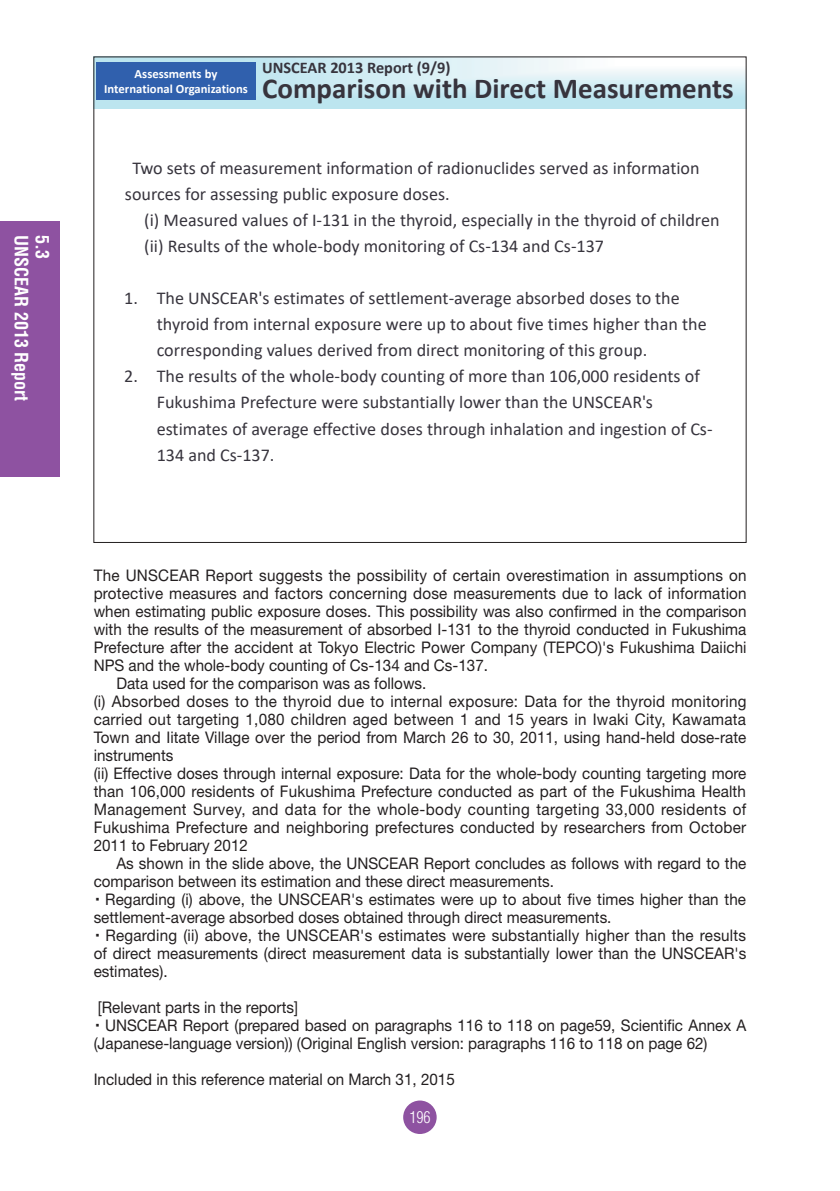
<style>
.page{position:relative;width:840px;height:1191px;background:#fff}
.page>*{position:absolute;margin:0;border:0;box-sizing:border-box;transform-origin:0 0}
.t1{font:700 29px "Calibri";color:#37343d}
.t2{font:18px/26px "Calibri";color:#37343d}
.t3{font:700 condensed 18px "Helvetica";color:#fff}
.t4{font:700 16.2px "Calibri";color:#37343d}
.t5{font:16px/18px "Helvetica Neue";color:#231f20;text-align:justify;scale:.95 1}
.t6{font:300 condensed 16px "Helvetica";color:#fff}
.t7{font:700 12.6px/15.2px "Calibri";color:#fff;text-align:center}
.s1{font-family:"MS P Gothic"}
</style>
<div class="page">
<div style="left:403px;top:1100px;width:33px;height:34px;background:#8e52a1;border-radius:50%"></div>
<div style="left:0;top:221px;width:60px;height:255px;background:#8e52a1"></div>
<img style="left:96px;top:59px;width:648px;height:49px">
<div style="left:96px;top:62px;width:159px;height:38px;background:#3060ad"></div>
<p class="t3" style="left:32px;top:235px;width:168px;rotate:90deg">UNSCEAR 2013 Report</p>
<p class="t3" style="left:53px;top:235px;width:25px;rotate:90deg">5.3</p>
<p class="t7" style="left:104px;top:66px;width:145px">Assessments by<br>International Organizations</p>
<p class="t4" style="left:262px;top:56px;width:190px">UNSCEAR 2013 Report (9/9)</p>
<p class="t1" style="left:262px;top:68px;width:473px">Comparison with Direct Measurements</p>
<p class="t2" style="left:132px;top:154px;width:568px">Two sets of measurement information of radionuclides served as information</p>
<p class="t2" style="left:125px;top:180px;width:326px">sources for assessing public exposure doses.</p>
<p class="t2" style="left:144px;top:206px;width:576px">(i) Measured values of I‐131 in the thyroid, especially in the thyroid of children</p>
<p class="t2" style="left:144px;top:233px;width:461px">(ii) Results of the whole‐body monitoring of Cs‐134 and Cs‐137</p>
<p class="t2" style="left:157px;top:285px;width:551px;text-indent:-33px">1. The UNSCEAR's estimates of settlement‐average absorbed doses to the thyroid from internal exposure were up to about five times higher than the corresponding values derived from direct monitoring of this group.</p>
<p class="t2" style="left:157px;top:363px;width:557px;text-indent:-33px">2. The results of the whole‐body counting of more than 106,000 residents of Fukushima Prefecture were substantially lower than the UNSCEAR's estimates of average effective doses through inhalation and ingestion of Cs‐ 134 and Cs‐137.</p>
<p class="t5" style="left:94px;top:566px;width:688px">The UNSCEAR Report suggests the possibility of certain overestimation in assumptions on protective measures and factors concerning dose measurements due to lack of information when estimating public exposure doses. This possibility was also confirmed in the comparison with the results of the measurement of absorbed I-131 to the thyroid conducted in Fukushima Prefecture after the accident at Tokyo Electric Power Company (TEPCO)'s Fukushima Daiichi NPS and the whole-body counting of Cs-134 and Cs-137.</p>
<p class="t5" style="left:116px;top:674px;width:327px">Data used for the comparison was as follows.</p>
<p class="t5" style="left:94px;top:692px;width:688px">(i) Absorbed doses to the thyroid due to internal exposure: Data for the thyroid monitoring carried out targeting 1,080 children aged between 1 and 15 years in Iwaki City, Kawamata Town and Iitate Village over the period from March 26 to 30, 2011, using hand-held dose-rate instruments</p>
<p class="t5" style="left:94px;top:764px;width:688px">(ii) Effective doses through internal exposure: Data for the whole-body counting targeting more than 106,000 residents of Fukushima Prefecture conducted as part of the Fukushima Health Management Survey, and data for the whole-body counting targeting 33,000 residents of Fukushima Prefecture and neighboring prefectures conducted by researchers from October 2011 to February 2012</p>
<p class="t5" style="left:94px;top:854px;width:688px;text-indent:23px">As shown in the slide above, the UNSCEAR Report concludes as follows with regard to the comparison between its estimation and these direct measurements.</p>
<p class="t5" style="left:94px;top:890px;width:687px"><span class="s1">・</span> Regarding (i) above, the UNSCEAR's estimates were up to about five times higher than the settlement-average absorbed doses obtained through direct measurements.</p>
<p class="t5" style="left:94px;top:926px;width:688px"><span class="s1">・</span> Regarding (ii) above, the UNSCEAR's estimates were substantially higher than the results of direct measurements (direct measurement data is substantially lower than the UNSCEAR's estimates).</p>
<p class="t5" style="left:98px;top:998px;width:212px">[Relevant parts in the reports]</p>
<p class="t5" style="left:94px;top:1016px;width:688px"><span class="s1">・</span> UNSCEAR Report (prepared based on paragraphs 116 to 118 on page59, Scientific Annex A (Japanese-language version)) (Original English version: paragraphs 116 to 118 on page 62)</p>
<p class="t5" style="left:94px;top:1070px;width:381px">Included in this reference material on March 31, 2015</p>
<p class="t6" style="left:409px;top:1107px;width:23px">196</p>
</div>
